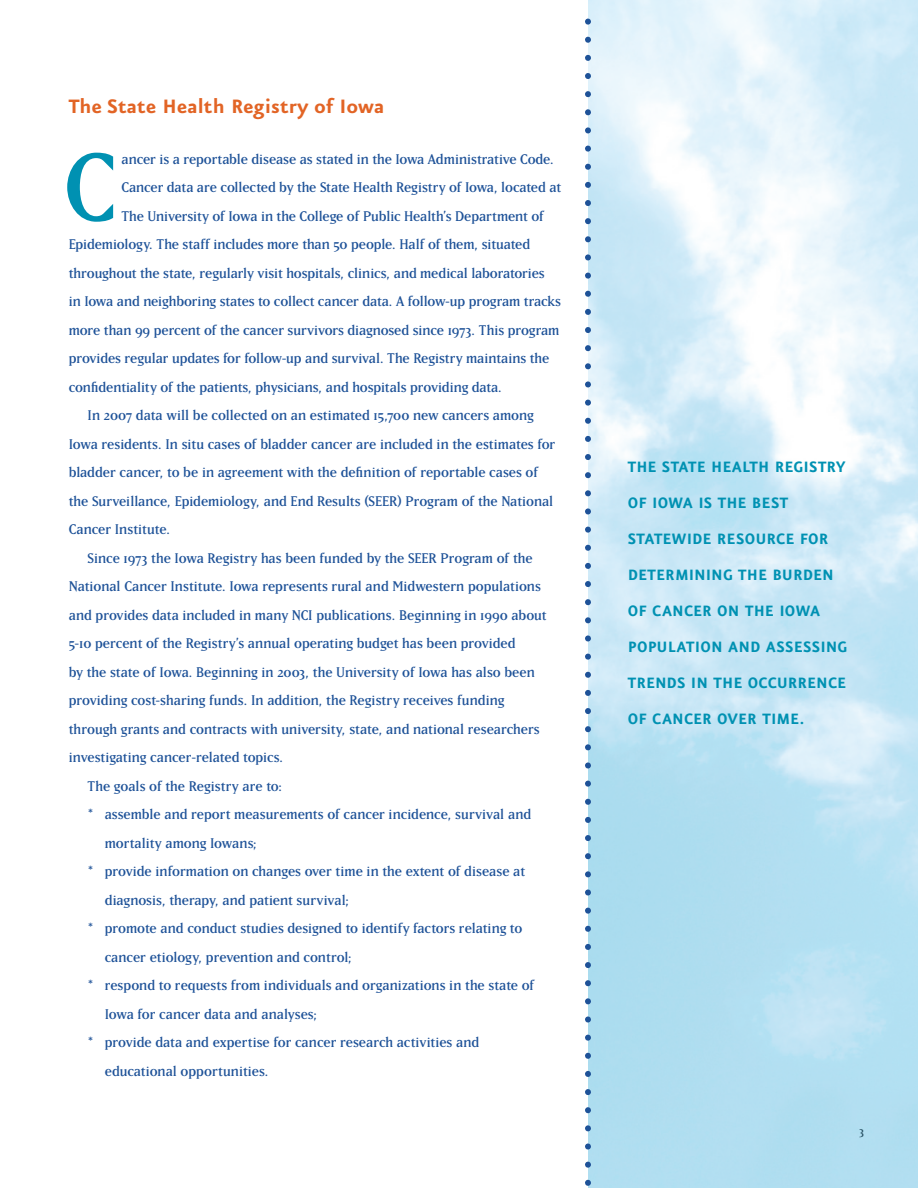
<style>
.page{position:relative;width:918px;height:1188px;background:#fff}
.page>*{position:absolute;margin:0;border:0;box-sizing:border-box;transform-origin:0 0}
.t1{font:114px "Matrix";color:#0091b2}
.t2{font:700 23.25px "Eureka Sans";letter-spacing:.005em;color:#e26425}
.t3{font:700 18px/36px "Eureka Sans";letter-spacing:.01em;color:#0091b2}
.t4{font:16.5px "Matrix";letter-spacing:-.005em;color:#1e5298}
</style>
<div class="page">
<svg style="left:585px;top:0;width:6px;height:1188px"></svg>
<h2 class="t2" style="left:69px;top:94px;width:317px">The State Health Registry of Iowa</h2>
<p class="t4" style="left:122px;top:151px;width:434px">ancer is a reportable disease as stated in the Iowa Administrative Code.</p>
<p class="t4" style="left:122px;top:179px;width:441px">Cancer data are collected by the State Health Registry of Iowa, located at</p>
<p class="t4" style="left:122px;top:208px;width:424px">The University of Iowa in the College of Public Health’s Department of</p>
<p class="t4" style="left:69px;top:236px;width:463px">Epidemiology. The staff includes more than 50 people. Half of them, situated</p>
<p class="t4" style="left:69px;top:265px;width:477px">throughout the state, regularly visit hospitals, clinics, and medical laboratories</p>
<p class="t4" style="left:69px;top:293px;width:494px">in Iowa and neighboring states to collect cancer data. A follow-up program tracks</p>
<p class="t4" style="left:69px;top:322px;width:492px">more than 99 percent of the cancer survivors diagnosed since 1973. This program</p>
<p class="t4" style="left:69px;top:350px;width:482px">provides regular updates for follow-up and survival. The Registry maintains the</p>
<p class="t4" style="left:69px;top:379px;width:435px">confidentiality of the patients, physicians, and hospitals providing data.</p>
<p class="t4" style="left:88px;top:407px;width:448px">In 2007 data will be collected on an estimated 15,700 new cancers among</p>
<p class="t4" style="left:69px;top:436px;width:488px">Iowa residents. In situ cases of bladder cancer are included in the estimates for</p>
<p class="t4" style="left:69px;top:464px;width:471px">bladder cancer, to be in agreement with the definition of reportable cases of</p>
<p class="t4" style="left:69px;top:493px;width:486px">the Surveillance, Epidemiology, and End Results (SEER) Program of the National</p>
<p class="t4" style="left:69px;top:521px;width:103px">Cancer Institute.</p>
<p class="t4" style="left:88px;top:550px;width:447px">Since 1973 the Iowa Registry has been funded by the SEER Program of the</p>
<p class="t4" style="left:69px;top:578px;width:474px">National Cancer Institute. Iowa represents rural and Midwestern populations</p>
<p class="t4" style="left:69px;top:607px;width:480px">and provides data included in many NCI publications. Beginning in 1990 about</p>
<p class="t4" style="left:69px;top:635px;width:448px">5-10 percent of the Registry’s annual operating budget has been provided</p>
<p class="t4" style="left:69px;top:664px;width:468px">by the state of Iowa. Beginning in 2003, the University of Iowa has also been</p>
<p class="t4" style="left:69px;top:692px;width:437px">providing cost-sharing funds. In addition, the Registry receives funding</p>
<p class="t4" style="left:69px;top:721px;width:473px">through grants and contracts with university, state, and national researchers</p>
<p class="t4" style="left:69px;top:749px;width:216px">investigating cancer-related topics.</p>
<p class="t4" style="left:88px;top:778px;width:196px">The goals of the Registry are to:</p>
<p class="t4" style="left:88px;top:806px;width:445px">* assemble and report measurements of cancer incidence, survival and</p>
<p class="t4" style="left:105px;top:835px;width:154px">mortality among Iowans;</p>
<p class="t4" style="left:88px;top:863px;width:438px">* provide information on changes over time in the extent of disease at</p>
<p class="t4" style="left:105px;top:892px;width:246px">diagnosis, therapy, and patient survival;</p>
<p class="t4" style="left:88px;top:920px;width:436px">* promote and conduct studies designed to identify factors relating to</p>
<p class="t4" style="left:105px;top:949px;width:249px">cancer etiology, prevention and control;</p>
<p class="t4" style="left:88px;top:977px;width:448px">* respond to requests from individuals and organizations in the state of</p>
<p class="t4" style="left:105px;top:1006px;width:214px">Iowa for cancer data and analyses;</p>
<p class="t4" style="left:88px;top:1034px;width:393px">* provide data and expertise for cancer research activities and</p>
<p class="t4" style="left:105px;top:1063px;width:166px">educational opportunities.</p>
<h1 class="t1" style="left:64px;top:132px;width:54px">C</h1>
<p class="t3" style="left:628px;top:449px;width:221px">THE STATE HEALTH REGISTRY<br>OF IOWA IS THE BEST<br>STATEWIDE RESOURCE FOR<br>DETERMINING THE BURDEN<br>OF CANCER ON THE IOWA<br>POPULATION AND ASSESSING<br>TRENDS IN THE OCCURRENCE<br>OF CANCER OVER TIME.</p>
</div>
